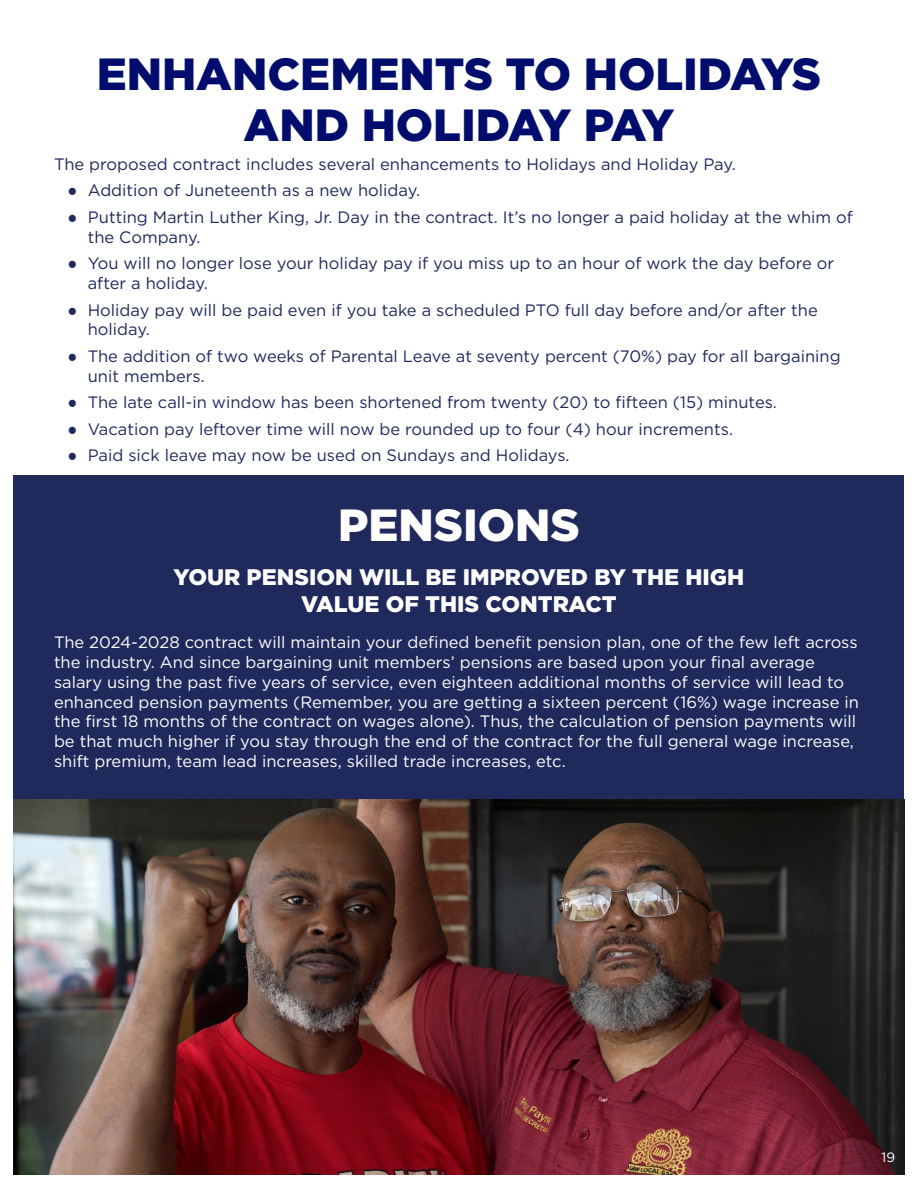
<style>
.page{position:relative;width:918px;height:1188px;background:#fff}
.page>*{position:absolute;margin:0;border:0;box-sizing:border-box;transform-origin:0 0}
.t1{font:900 45px/51px "Gotham";color:#010d6d;text-align:center}
.t2{font:900 45px "Gotham";color:#fff}
.Body_1{font:900 22.5px/27px "Gotham";color:#fff;text-align:center}
.Body_1-2{font:16.5px/19.8px "Gotham";color:#1f295c}
.Body_1-3{font:16.5px/19.8px "Gotham";color:#fff}
.t3{font:13.5px "Gotham";color:#fff}
.s1{font-family:"Helvetica";font-weight:700}
</style>
<div class="page">
<div style="left:14px;top:475px;width:890px;height:699px;background:#1f295c"></div>
<img style="left:14px;top:799px;width:890px;height:375px">
<p class="t1" style="left:97px;top:48px;width:726px">ENHANCEMENTS TO HOLIDAYS<br>AND HOLIDAY PAY</p>
<p class="Body_1-2" style="left:54px;top:154px;width:683px">The proposed contract includes several enhancements to Holidays and Holiday Pay.</p>
<p class="Body_1-2" style="left:68px;top:180px;width:354px"><span class="s1">●</span> Addition of Juneteenth as a new holiday.</p>
<p class="Body_1-2" style="left:88px;top:207px;width:767px;text-indent:-20px"><span class="s1">●</span> Putting Martin Luther King, Jr. Day in the contract. It’s no longer a paid holiday at the whim of the Company.</p>
<p class="Body_1-2" style="left:88px;top:253px;width:748px;text-indent:-20px"><span class="s1">●</span> You will no longer lose your holiday pay if you miss up to an hour of work the day before or after a holiday.</p>
<p class="Body_1-2" style="left:88px;top:300px;width:732px;text-indent:-20px"><span class="s1">●</span> Holiday pay will be paid even if you take a scheduled PTO full day before and/or after the holiday.</p>
<p class="Body_1-2" style="left:88px;top:346px;width:754px;text-indent:-20px"><span class="s1">●</span> The addition of two weeks of Parental Leave at seventy percent (70%) pay for all bargaining unit members.</p>
<p class="Body_1-2" style="left:68px;top:392px;width:711px"><span class="s1">●</span> The late call-in window has been shortened from twenty (20) to fifteen (15) minutes.</p>
<p class="Body_1-2" style="left:68px;top:419px;width:667px"><span class="s1">●</span> Vacation pay leftover time will now be rounded up to four (4) hour increments.</p>
<p class="Body_1-2" style="left:68px;top:445px;width:504px"><span class="s1">●</span> Paid sick leave may now be used on Sundays and Holidays.</p>
<p class="t2" style="left:338px;top:495px;width:243px">PENSIONS</p>
<p class="Body_1" style="left:174px;top:563px;width:572px">YOUR PENSION WILL BE IMPROVED BY THE HIGH<br>VALUE OF THIS CONTRACT</p>
<p class="Body_1-3" style="left:54px;top:632px;width:807px">The 2024-2028 contract will maintain your defined benefit pension plan, one of the few left across the industry. And since bargaining unit members’ pensions are based upon your final average salary using the past five years of service, even eighteen additional months of service will lead to enhanced pension payments (Remember, you are getting a sixteen percent (16%) wage increase in the first 18 months of the contract on wages alone). Thus, the calculation of pension payments will be that much higher if you stay through the end of the contract for the full general wage increase, shift premium, team lead increases, skilled trade increases, etc.</p>
<p class="t3" style="left:882px;top:1149px;width:15px">19</p>
</div>
